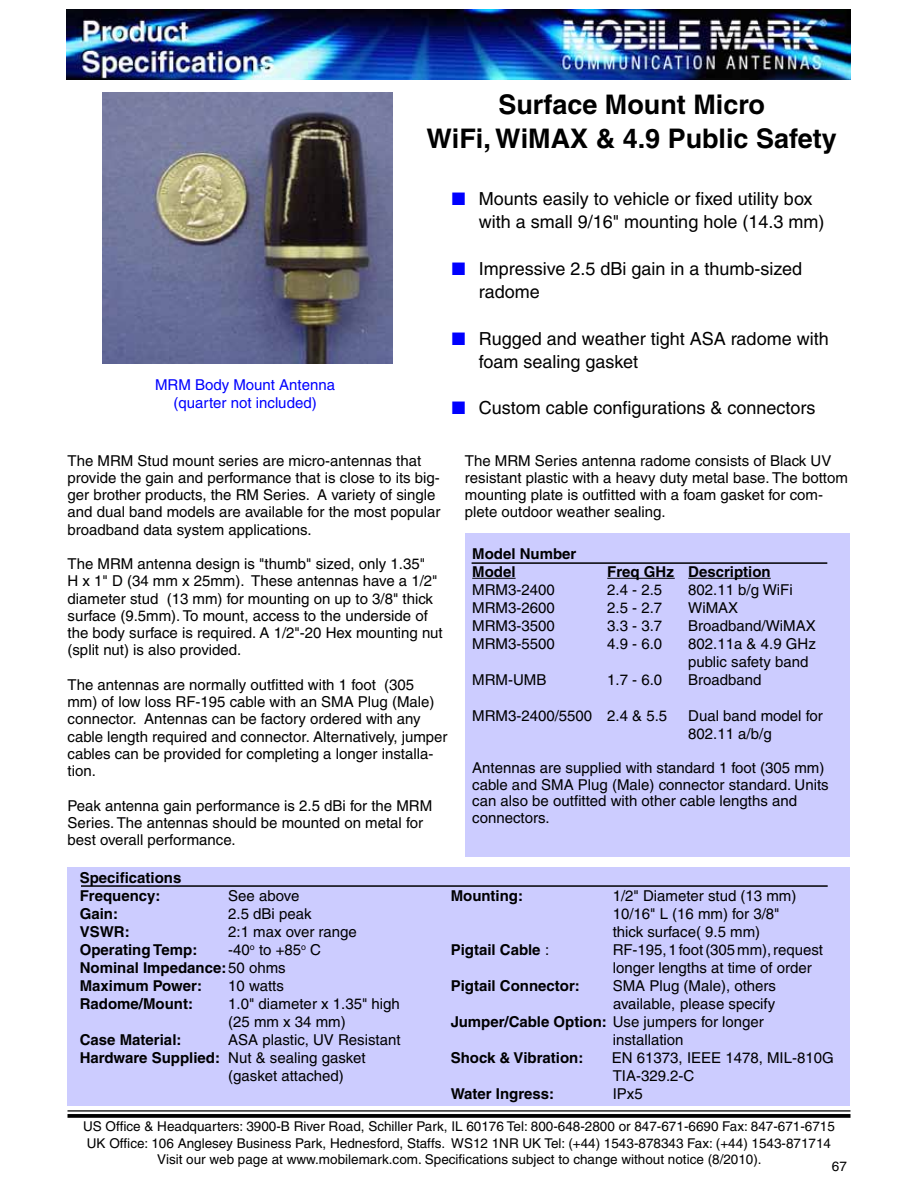
<style>
.page{position:relative;width:918px;height:1188px;background:#fff}
.page>*{position:absolute;margin:0;border:0;box-sizing:border-box;transform-origin:0 0}
.t1{font:700 27px/34.2px "Helvetica";color:#000;text-align:center}
.t2{font:18px/23.2px "Helvetica";color:#000}
.t3{font:15px/17.2px "Helvetica";color:#000}
.t4{font:700 15px/18px "Helvetica";color:#000}
.t5{font:15px/18px "Helvetica";color:#00f;text-align:center}
.t6{font:13.5px/16.5px "Helvetica";color:#000;text-align:center}
.s1{color:#00f}
.s2{font-weight:400}
</style>
<div class="page">
<div style="left:68px;top:868px;width:782px;height:238px;background:#ccf"></div>
<hr style="left:68px;top:1110px;width:782px;height:2px;background:#000">
<svg style="left:68px;top:1114px;width:782px;height:4px;fill:#050505"></svg>
<div style="left:465px;top:533px;width:384px;height:323px;background:#ccf"></div>
<hr style="left:472px;top:562px;width:355px;height:2px;background:#000">
<hr style="left:472px;top:578px;width:44px;height:1px;background:#000">
<hr style="left:607px;top:578px;width:68px;height:1px;background:#000">
<hr style="left:688px;top:578px;width:83px;height:1px;background:#000">
<hr style="left:81px;top:885px;width:747px;height:2px;background:#000">
<img style="left:67px;top:10px;width:783px;height:70px">
<img style="left:103px;top:93px;width:289px;height:271px">
<h1 class="t1" style="left:426px;top:87px;width:412px">Surface Mount Micro<br>WiFi, WiMAX &amp; 4.9 Public Safety</h1>
<p class="t2" style="left:479px;top:187px;width:347px;text-indent:-27px"><span class="s1">■</span> Mounts easily to vehicle or fixed utility box with a small 9/16" mounting hole (14.3 mm)</p>
<p class="t2" style="left:479px;top:257px;width:325px;text-indent:-27px"><span class="s1">■</span> Impressive 2.5 dBi gain in a thumb-sized radome</p>
<p class="t2" style="left:479px;top:327px;width:351px;text-indent:-27px"><span class="s1">■</span> Rugged and weather tight ASA radome with foam sealing gasket</p>
<p class="t2" style="left:452px;top:396px;width:365px"><span class="s1">■</span> Custom cable configurations &amp; connectors</p>
<p class="t3" style="left:465px;top:452px;width:384px">The MRM Series antenna radome consists of Black UV resistant plastic with a heavy duty metal base. The bottom mounting plate is outfitted with a foam gasket for com&shy;plete outdoor weather sealing.</p>
<p class="t5" style="left:155px;top:376px;width:182px">MRM Body Mount Antenna (quarter not included)</p>
<p class="t3" style="left:68px;top:452px;width:374px">The MRM Stud mount series are micro-antennas that provide the gain and performance that is close to its big&shy;ger brother products, the RM Series. A variety of single and dual band models are available for the most popular broadband data system applications.</p>
<p class="t3" style="left:68px;top:555px;width:377px">The MRM antenna design is "thumb" sized, only 1.35"<br>H x 1" D (34 mm x 25mm). These antennas have a 1/2" diameter stud (13 mm) for mounting on up to 3/8" thick surface (9.5mm). To mount, access to the underside of the body surface is required. A 1/2"-20 Hex mounting nut (split nut) is also provided.</p>
<p class="t3" style="left:68px;top:676px;width:382px">The antennas are normally outfitted with 1 foot (305 mm) of low loss RF-195 cable with an SMA Plug (Male) connector. Antennas can be factory ordered with any cable length required and connector. Alternatively, jumper cables can be provided for completing a longer installa&shy;tion.</p>
<p class="t3" style="left:68px;top:797px;width:366px">Peak antenna gain performance is 2.5 dBi for the MRM<br>Series. The antennas should be mounted on metal for best overall performance.</p>
<p class="t4" style="left:472px;top:544px;width:106px">Model Number<br>Model</p>
<p class="t4" style="left:607px;top:562px;width:165px">Freq GHz Description</p>
<p class="t3" style="left:472px;top:581px;width:84px">MRM3-2400</p>
<p class="t3" style="left:607px;top:581px;width:57px">2.4 - 2.5</p>
<p class="t3" style="left:688px;top:581px;width:106px">802.11 b/g WiFi</p>
<p class="t3" style="left:472px;top:599px;width:84px">MRM3-2600</p>
<p class="t3" style="left:607px;top:599px;width:57px">2.5 - 2.7</p>
<p class="t3" style="left:688px;top:599px;width:51px">WiMAX</p>
<p class="t3" style="left:472px;top:617px;width:84px">MRM3-3500</p>
<p class="t3" style="left:607px;top:617px;width:57px">3.3 - 3.7</p>
<p class="t3" style="left:688px;top:617px;width:129px">Broadband/WiMAX</p>
<p class="t3" style="left:472px;top:635px;width:84px">MRM3-5500</p>
<p class="t3" style="left:607px;top:635px;width:57px">4.9 - 6.0</p>
<p class="t3" style="left:688px;top:634px;width:129px;line-height:18px">802.11a &amp; 4.9 GHz public safety band</p>
<p class="t3" style="left:472px;top:671px;width:76px">MRM-UMB</p>
<p class="t3" style="left:607px;top:671px;width:57px">1.7 - 6.0</p>
<p class="t3" style="left:688px;top:671px;width:75px">Broadband</p>
<p class="t3" style="left:472px;top:707px;width:197px">MRM3-2400/5500 2.4 &amp; 5.5</p>
<p class="t3" style="left:688px;top:706px;width:136px;line-height:18px">Dual band model for<br>802.11 a/b/g</p>
<p class="t3" style="left:472px;top:760px;width:358px;line-height:16.5px">Antennas are supplied with standard 1 foot (305 mm) cable and SMA Plug (Male) connector standard. Units can also be outfitted with other cable lengths and connectors.</p>
<p class="t4" style="left:80px;top:868px;width:103px">Specifications<br>Frequency:</p>
<p class="t3" style="left:228px;top:887px;width:73px">See above</p>
<p class="t4" style="left:451px;top:887px;width:74px">Mounting:</p>
<p class="t3" style="left:613px;top:887px;width:185px;line-height:18px">1/2" Diameter stud (13 mm)<br>10/16" L (16 mm) for 3/8" thick surface( 9.5 mm)</p>
<p class="t4" style="left:451px;top:941px;width:100px">Pigtail Cable <span class="s2">:</span></p>
<p class="t3" style="left:613px;top:941px;width:212px;line-height:18px">RF-195, 1 foot (305 mm), request longer lengths at time of order</p>
<p class="t4" style="left:451px;top:977px;width:131px">Pigtail Connector:</p>
<p class="t3" style="left:613px;top:977px;width:165px">SMA Plug (Male), others</p>
<p class="t3" style="left:613px;top:995px;width:164px">available, please specify</p>
<p class="t4" style="left:451px;top:1013px;width:315px">Jumper/Cable Option: <span class="s2">Use jumpers for longer</span></p>
<p class="t3" style="left:613px;top:1031px;width:72px">installation</p>
<p class="t4" style="left:451px;top:1049px;width:134px">Shock &amp; Vibration:</p>
<p class="t3" style="left:612px;top:1049px;width:223px;line-height:18px">EN 61373, IEEE 1478, MIL-810G<br>TIA-329.2-C</p>
<p class="t4" style="left:451px;top:1085px;width:105px">Water Ingress:</p>
<p class="t3" style="left:613px;top:1085px;width:32px">IPx5</p>
<p class="t6" style="left:83px;top:1118px;width:753px">US Office &amp; Headquarters: 3900-B River Road, Schiller Park, IL 60176 Tel: 800-648-2800 or 847-671-6690 Fax: 847-671-6715<br>UK Office: 106 Anglesey Business Park, Hednesford, Staffs. WS12 1NR UK Tel: (+44) 1543-878343 Fax: (+44) 1543-871714<br>Visit our web page at www.mobilemark.com. Specifications subject to change without notice (8/2010).</p>
<p class="t4" style="left:80px;top:904px;width:40px">Gain:</p>
<p class="t3" style="left:228px;top:905px;width:85px">2.5 dBi peak</p>
<p class="t4" style="left:80px;top:922px;width:51px">VSWR:</p>
<p class="t3" style="left:228px;top:923px;width:130px">2:1 max over range</p>
<p class="t4" style="left:80px;top:940px;width:119px">Operating Temp:</p>
<p class="t4" style="left:80px;top:940px;width:243px;text-indent:148px"><span class="s2">-40</span><sup>o</sup> <span class="s2">to +85</span><sup>o</sup> <span class="s2">C<br></span>Nominal Impedance:<span class="s2">50 ohms<br></span>Maximum Power:</p>
<p class="t3" style="left:228px;top:977px;width:57px">10 watts</p>
<p class="t4" style="left:80px;top:994px;width:115px">Radome/Mount:</p>
<p class="t3" style="left:228px;top:994px;width:173px;line-height:18px">1.0" diameter x 1.35" high (25 mm x 34 mm)</p>
<p class="t4" style="left:80px;top:1030px;width:103px">Case Material:</p>
<p class="t3" style="left:228px;top:1031px;width:174px">ASA plastic, UV Resistant</p>
<p class="t4" style="left:80px;top:1048px;width:287px">Hardware Supplied: <span class="s2">Nut &amp; sealing gasket</span></p>
<p class="t3" style="left:228px;top:1067px;width:117px">(gasket attached)</p>
<p class="t6" style="left:832px;top:1158px;width:17px">67</p>
</div>
